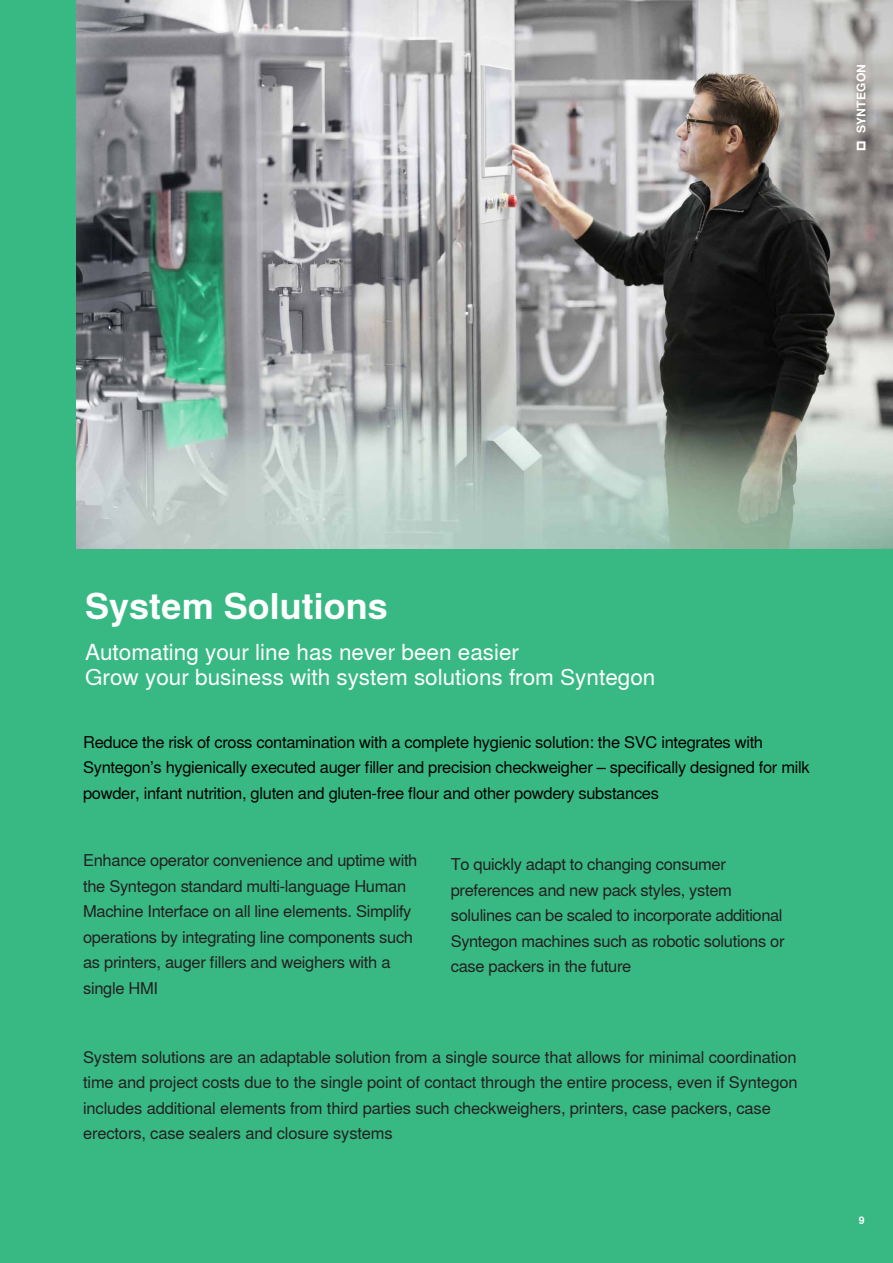
<style>
.page{position:relative;width:893px;height:1263px;background:#38b983}
.page>*{position:absolute;margin:0;border:0;box-sizing:border-box;transform-origin:0 0}
.t1{font:700 36px "Syntegon";color:#fff}
.t2{font:22.5px/25.5px "Syntegon";color:#fff}
.Paragraph_Style_1{font:16.5px/25.5px "Syntegon";letter-spacing:-.02em;color:#231f20}
.Paragraph_Style_1-2{font:16.5px/25.5px "Syntegon";letter-spacing:-.02em;color:#000}
.t3{font:700 12px "Syntegon";letter-spacing:.025em;color:#fff}
.Body{font:700 10.5px "Syntegon";color:#fff}
</style>
<div class="page">
<img style="left:77px;top:0;width:816px;height:549px">
<svg style="left:857px;top:141px;width:8px;height:9px"></svg>
<p class="t3" style="left:852px;top:133px;width:71px;rotate:-90deg">SYNTEGON</p>
<p class="t1" style="left:85px;top:580px;width:304px">System Solutions</p>
<p class="t2" style="left:85px;top:638px;width:572px">Automating your line has never been easier<br>Grow your business with system solutions from Syntegon</p>
<p class="Paragraph_Style_1-2" style="left:83px;top:728px;width:728px">Reduce the risk of cross contamination with a complete hygienic solution: the SVC integrates with<br>Syntegon’s hygienically executed auger filler and precision checkweigher – specifically designed for milk powder, infant nutrition, gluten and gluten-free flour and other powdery substances</p>
<p class="Paragraph_Style_1" style="left:83px;top:847px;width:336px">Enhance operator convenience and uptime with the Syntegon standard multi-language Human Machine Interface on all line elements. Simplify operations by integrating line components such as printers, auger fillers and weighers with a single HMI</p>
<p class="Paragraph_Style_1" style="left:451px;top:851px;width:335px">To quickly adapt to changing consumer preferences and new pack styles, ystem solulines can be scaled to incorporate additional Syntegon machines such as robotic solutions or case packers in the future</p>
<p class="Paragraph_Style_1" style="left:83px;top:1043px;width:716px">System solutions are an adaptable solution from a single source that allows for minimal coordination time and project costs due to the single point of contact through the entire process, even if Syntegon includes additional elements from third parties such checkweighers, printers, case packers, case erectors, case sealers and closure systems</p>
<p class="Body" style="left:859px;top:1213px;width:7px">9</p>
</div>
